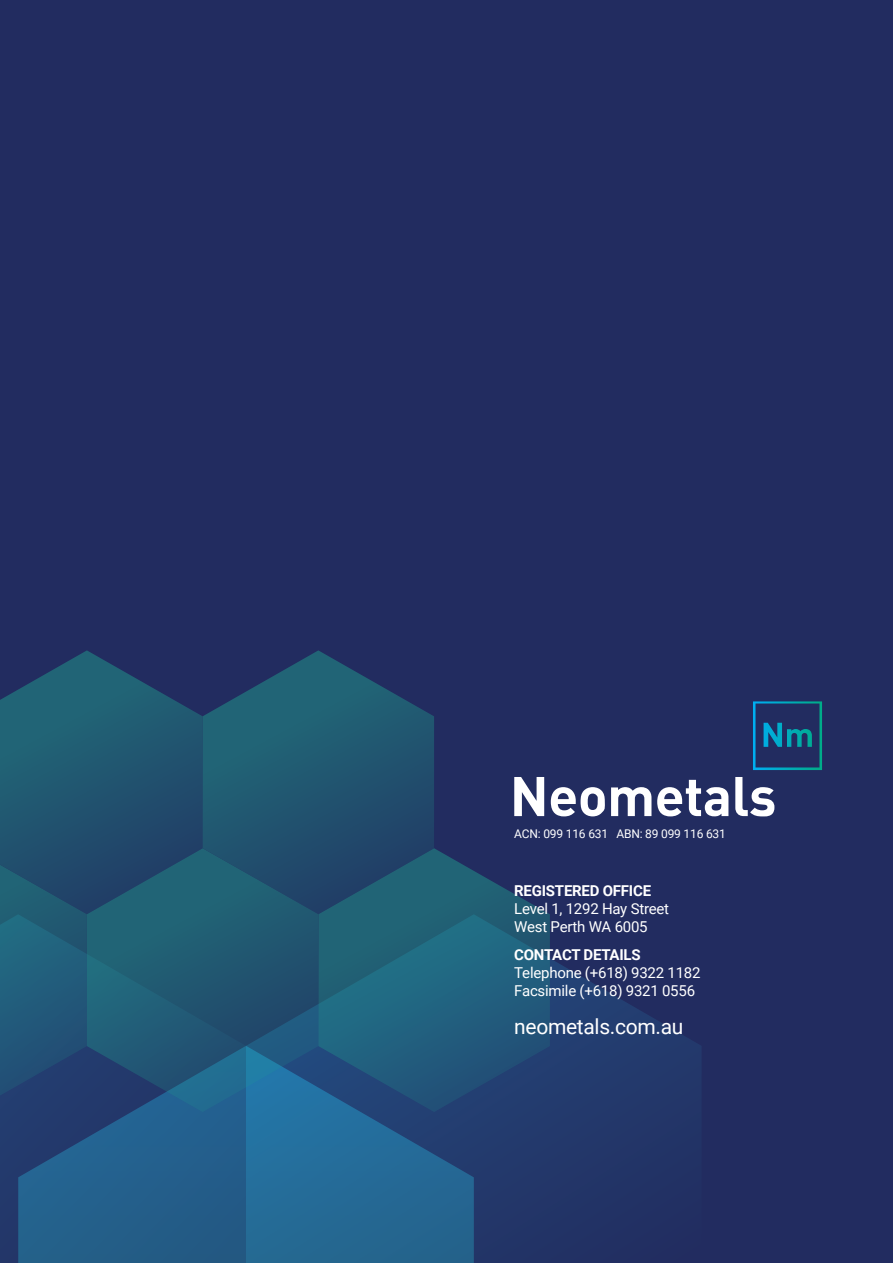
<style>
.page{position:relative;width:893px;height:1263px;background:#fff}
.page>*{position:absolute;margin:0;border:0;box-sizing:border-box;transform-origin:0 0}
.t1{font:21px "Roboto";letter-spacing:-.015em;color:#fff}
.t2{font:15px/18px "Roboto";letter-spacing:-.015em;color:#fff}
.t3{font:700 15px "Roboto";letter-spacing:-.015em;color:#fff}
.t4{font:12px "Roboto";letter-spacing:-.015em;color:#fff}
</style>
<div class="page">
<div style="left:1px;top:0;width:892px;height:1263px;background:#222c60"></div>
<svg style="left:246px;top:959px;width:455px;height:304px"></svg>
<svg style="left:0;top:1112px;width:246px;height:151px"></svg>
<svg style="left:318px;top:848px;width:232px;height:264px;fill:#225f7a"></svg>
<svg style="left:0;top:914px;width:87px;height:198px"></svg>
<svg style="left:87px;top:914px;width:231px;height:198px"></svg>
<svg style="left:203px;top:650px;width:231px;height:264px"></svg>
<svg style="left:0;top:650px;width:203px;height:264px"></svg>
<svg style="left:753px;top:701px;width:69px;height:69px"></svg>
<svg style="left:514px;top:777px;width:30px;height:39px"></svg>
<svg style="left:551px;top:787px;width:54px;height:29px"></svg>
<svg style="left:611px;top:787px;width:40px;height:29px"></svg>
<svg style="left:657px;top:780px;width:71px;height:36px"></svg>
<svg style="left:735px;top:777px;width:39px;height:39px"></svg>
<p class="t4" style="left:514px;top:825px;width:213px">ACN: 099 116 631 ABN: 89 099 116 631</p>
<p class="t3" style="left:514px;top:880px;width:138px">REGISTERED OFFICE</p>
<p class="t2" style="left:514px;top:899px;width:156px">Level 1, 1292 Hay Street<br>West Perth WA 6005</p>
<p class="t3" style="left:514px;top:944px;width:128px">CONTACT DETAILS</p>
<p class="t2" style="left:514px;top:963px;width:188px">Telephone (+618) 9322 1182<br>Facsimile (+618) 9321 0556</p>
<h1 class="t1" style="left:514px;top:1011px;width:171px">neometals.com.au</h1>
</div>
